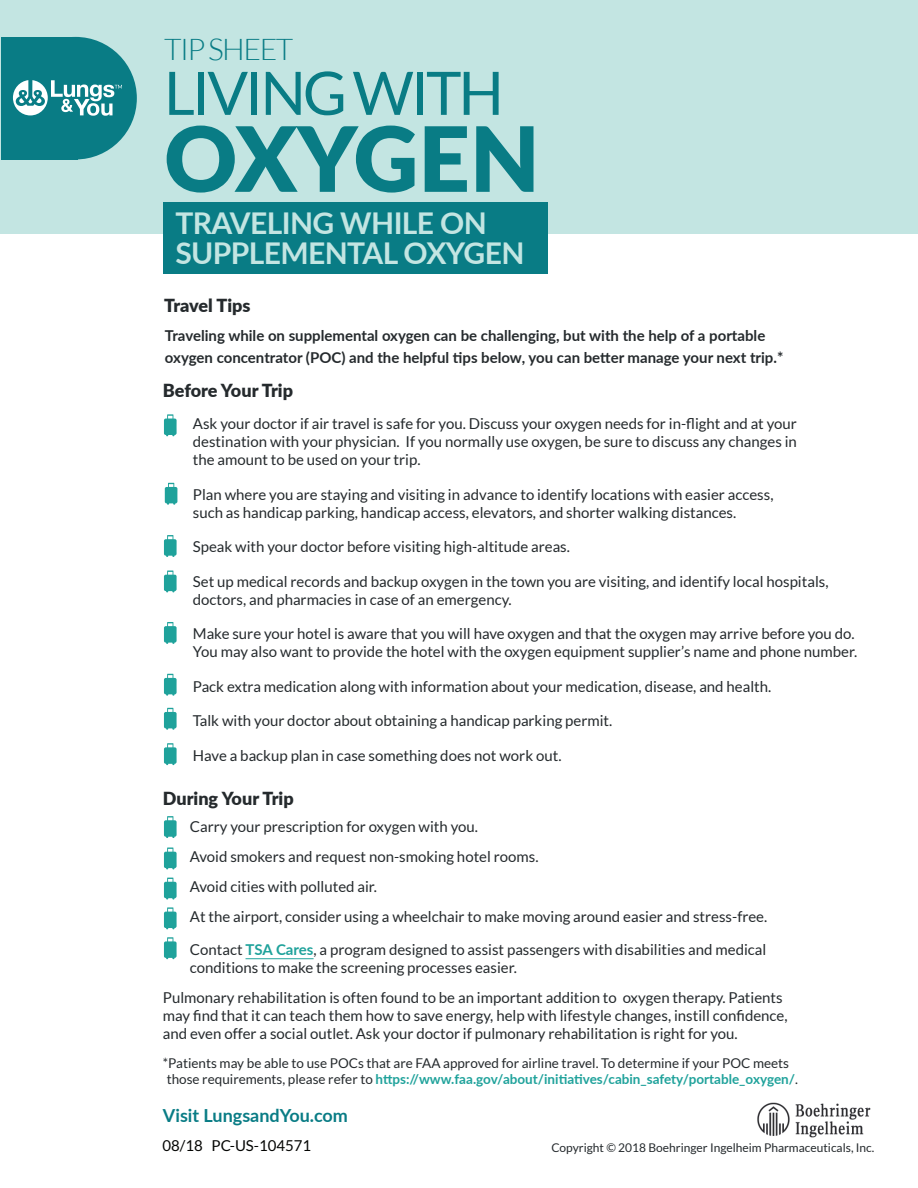
<style>
.page{position:relative;width:918px;height:1188px;background:#fff}
.page>*{position:absolute;margin:0;border:0;box-sizing:border-box;transform-origin:0 0}
.t1{font:900 90px "Lato";color:#097c85}
.t2{font:60px "Lato";letter-spacing:-.05em;color:#097c85}
.t3{font:700 30px/30px "Lato";letter-spacing:-.02em;color:#c3e5e2}
.t4{font:300 30px "Lato";letter-spacing:-.05em;color:#097c85}
.t5{font:900 18px "Lato";color:#252a2d}
.t6{font:700 18px "Lato";color:#097c85}
.t7{font:15px/18px "Lato";color:#252a2d}
.t8{font:700 15px/22.5px "Lato";color:#252a2d}
.t9{font:15px "Lato";color:#040503}
.t10{font:13.5px/16.5px "Lato";color:#252a2d}
.t11{font:12px "Lato";color:#252a2d}
.s1{font-weight:700;color:#1fa29b}
</style>
<div class="page">
<div style="left:0;top:0;width:918px;height:234px;background:#c3e5e2"></div>
<div style="left:2px;top:37px;width:76px;height:122px;background:#097c85"></div>
<div style="left:14px;top:37px;width:123px;height:122px;background:#097c85;border-radius:50%"></div>
<svg style="left:13px;top:50px;width:109px;height:97px"></svg>
<div style="left:164px;top:202px;width:384px;height:71px;background:#097c85"></div>
<svg style="left:164px;top:414px;width:13px;height:22px"></svg>
<svg style="left:164px;top:535px;width:13px;height:22px"></svg>
<svg style="left:164px;top:622px;width:13px;height:22px"></svg>
<svg style="left:164px;top:571px;width:13px;height:21px"></svg>
<svg style="left:164px;top:674px;width:13px;height:22px"></svg>
<svg style="left:164px;top:708px;width:13px;height:22px"></svg>
<svg style="left:164px;top:743px;width:13px;height:22px"></svg>
<svg style="left:165px;top:483px;width:12px;height:22px"></svg>
<hr style="left:246px;top:958px;width:68px;height:1px;background:#1fa29b">
<svg style="left:164px;top:816px;width:13px;height:22px"></svg>
<svg style="left:164px;top:848px;width:13px;height:21px"></svg>
<svg style="left:164px;top:878px;width:13px;height:22px"></svg>
<svg style="left:164px;top:907px;width:13px;height:22px"></svg>
<svg style="left:164px;top:937px;width:13px;height:22px"></svg>
<img style="left:757px;top:1102px;width:114px;height:36px">
<h3 class="t4" style="left:164px;top:33px;width:131px">TIP SHEET</h3>
<h2 class="t2" style="left:164px;top:60px;width:341px">LIVING WITH</h2>
<h1 class="t1" style="left:164px;top:91px;width:377px">OXYGEN</h1>
<h3 class="t3" style="left:175px;top:207px;width:351px">TRAVELING WHILE ON<br>SUPPLEMENTAL OXYGEN</h3>
<p class="t5" style="left:164px;top:292px;width:88px">Travel Tips</p>
<p class="t8" style="left:165px;top:323px;width:620px">Traveling while on supplemental oxygen can be challenging, but with the help of a portable oxygen concentrator (POC) and the helpful tips below, you can better manage your next trip.*</p>
<p class="t5" style="left:163px;top:377px;width:132px">Before Your Trip</p>
<p class="t7" style="left:193px;top:415px;width:606px;text-align:justify">Ask your doctor if air travel is safe for you. Discuss your oxygen needs for in-flight and at your destination with your physician. If you normally use oxygen, be sure to discuss any changes in the amount to be used on your trip.</p>
<p class="t7" style="left:193px;top:485px;width:582px">Plan where you are staying and visiting in advance to identify locations with easier access, such as handicap parking, handicap access, elevators, and shorter walking distances.</p>
<p class="t7" style="left:193px;top:538px;width:379px">Speak with your doctor before visiting high-altitude areas.</p>
<p class="t7" style="left:193px;top:572px;width:637px">Set up medical records and backup oxygen in the town you are visiting, and identify local hospitals, doctors, and pharmacies in case of an emergency.</p>
<p class="t7" style="left:193px;top:625px;width:666px">Make sure your hotel is aware that you will have oxygen and that the oxygen may arrive before you do.<br>You may also want to provide the hotel with the oxygen equipment supplier’s name and phone number.</p>
<p class="t7" style="left:193px;top:677px;width:580px">Pack extra medication along with information about your medication, disease, and health.</p>
<p class="t7" style="left:193px;top:712px;width:421px">Talk with your doctor about obtaining a handicap parking permit.</p>
<p class="t7" style="left:193px;top:746px;width:370px">Have a backup plan in case something does not work out.</p>
<p class="t5" style="left:163px;top:785px;width:132px">During Your Trip</p>
<p class="t7" style="left:190px;top:812px;width:579px;line-height:30px">Carry your prescription for oxygen with you.<br>Avoid smokers and request non-smoking hotel rooms.<br>Avoid cities with polluted air.<br>At the airport, consider using a wheelchair to make moving around easier and stress-free.</p>
<p class="t7" style="left:190px;top:941px;width:578px">Contact <span class="s1">TSA Cares</span>, a program designed to assist passengers with disabilities and medical conditions to make the screening processes easier.</p>
<p class="t7" style="left:163px;top:989px;width:626px">Pulmonary rehabilitation is often found to be an important addition to oxygen therapy. Patients may find that it can teach them how to save energy, help with lifestyle changes, instill confidence, and even offer a social outlet. Ask your doctor if pulmonary rehabilitation is right for you.</p>
<p class="t10" style="left:163px;top:1055px;width:637px">*Patients may be able to use POCs that are FAA approved for airline travel. To determine if your POC meets those requirements, please refer to <span class="s1">https://www.faa.gov/about/initiatives/cabin_safety/portable_oxygen/</span>.</p>
<p class="t6" style="left:163px;top:1102px;width:187px">Visit LungsandYou.com</p>
<p class="t9" style="left:162px;top:1137px;width:150px">08/18 PC-US-104571</p>
<p class="t11" style="left:551px;top:1141px;width:324px">Copyright © 2018 Boehringer Ingelheim Pharmaceuticals, Inc.</p>
</div>
